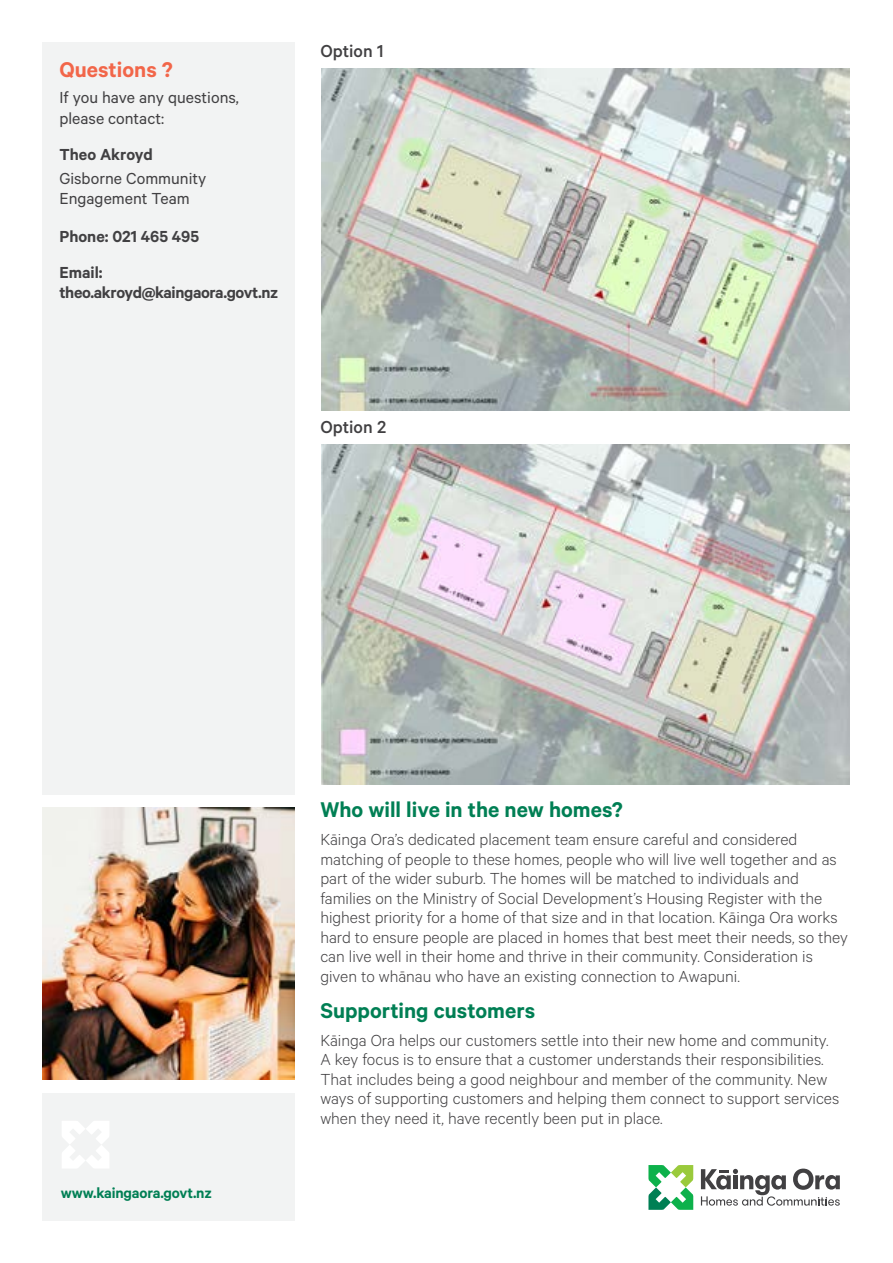
<style>
.page{position:relative;width:893px;height:1263px;background:#fff}
.page>*{position:absolute;margin:0;border:0;box-sizing:border-box;transform-origin:0 0}
.t1{font:600 24px "Calibre";color:#007f54}
.t2{font:600 24px "Calibre";color:#f26649}
.t3{font:500 19.5px "Calibre";color:#414042}
.t4{font:300 18px/19.5px "Calibre";color:#414042}
.t5{font:18px/21px "Calibre";color:#414042}
.t6{font:600 18px/36.5px "Calibre";letter-spacing:-.015em;color:#414042}
.t7{font:600 16.5px "Calibre";letter-spacing:-.01em;color:#007f54}
</style>
<div class="page">
<div style="left:43px;top:1093px;width:252px;height:127px;background:#f2f3f3"></div>
<div style="left:43px;top:43px;width:252px;height:752px;background:#f2f3f3"></div>
<img style="left:43px;top:808px;width:252px;height:271px">
<svg style="left:62px;top:1121px;width:47px;height:47px"></svg>
<svg style="left:648px;top:1165px;width:45px;height:45px"></svg>
<svg style="left:701px;top:1168px;width:139px;height:38px"></svg>
<img style="left:321px;top:68px;width:528px;height:342px">
<img style="left:321px;top:444px;width:528px;height:340px">
<h1 class="t2" style="left:59px;top:56px;width:115px">Questions ?</h1>
<p class="t5" style="left:59px;top:86px;width:181px">If you have any questions, please contact:</p>
<p class="t6" style="left:59px;top:136px;width:95px">Theo Akroyd</p>
<p class="t5" style="left:59px;top:168px;width:148px;line-height:19.5px">Gisborne Community<br>Engagement Team</p>
<p class="t6" style="left:59px;top:217px;width:141px">Phone: 021 465 495<br>Email:</p>
<p class="t6" style="left:59px;top:273px;width:220px">theo.akroyd@kaingaora.govt.nz</p>
<p class="t3" style="left:320px;top:40px;width:65px">Option 1</p>
<p class="t3" style="left:320px;top:416px;width:67px">Option 2</p>
<p class="t7" style="left:61px;top:1183px;width:153px">www.kaingaora.govt.nz</p>
<h1 class="t1" style="left:320px;top:796px;width:304px">Who will live in the new homes?</h1>
<p class="t4" style="left:320px;top:829px;width:529px">Kāinga Ora’s dedicated placement team ensure careful and considered matching of people to these homes, people who will live well together and as part of the wider suburb. The homes will be matched to individuals and families on the Ministry of Social Development’s Housing Register with the highest priority for a home of that size and in that location. Kāinga Ora works hard to ensure people are placed in homes that best meet their needs, so they can live well in their home and thrive in their community. Consideration is given to whānau who have an existing connection to Awapuni.</p>
<h1 class="t1" style="left:320px;top:996px;width:216px">Supporting customers</h1>
<p class="t4" style="left:320px;top:1029px;width:520px">Kāinga Ora helps our customers settle into their new home and community.<br>A key focus is to ensure that a customer understands their responsibilities.<br>That includes being a good neighbour and member of the community. New ways of supporting customers and helping them connect to support services when they need it, have recently been put in place.</p>
</div>
